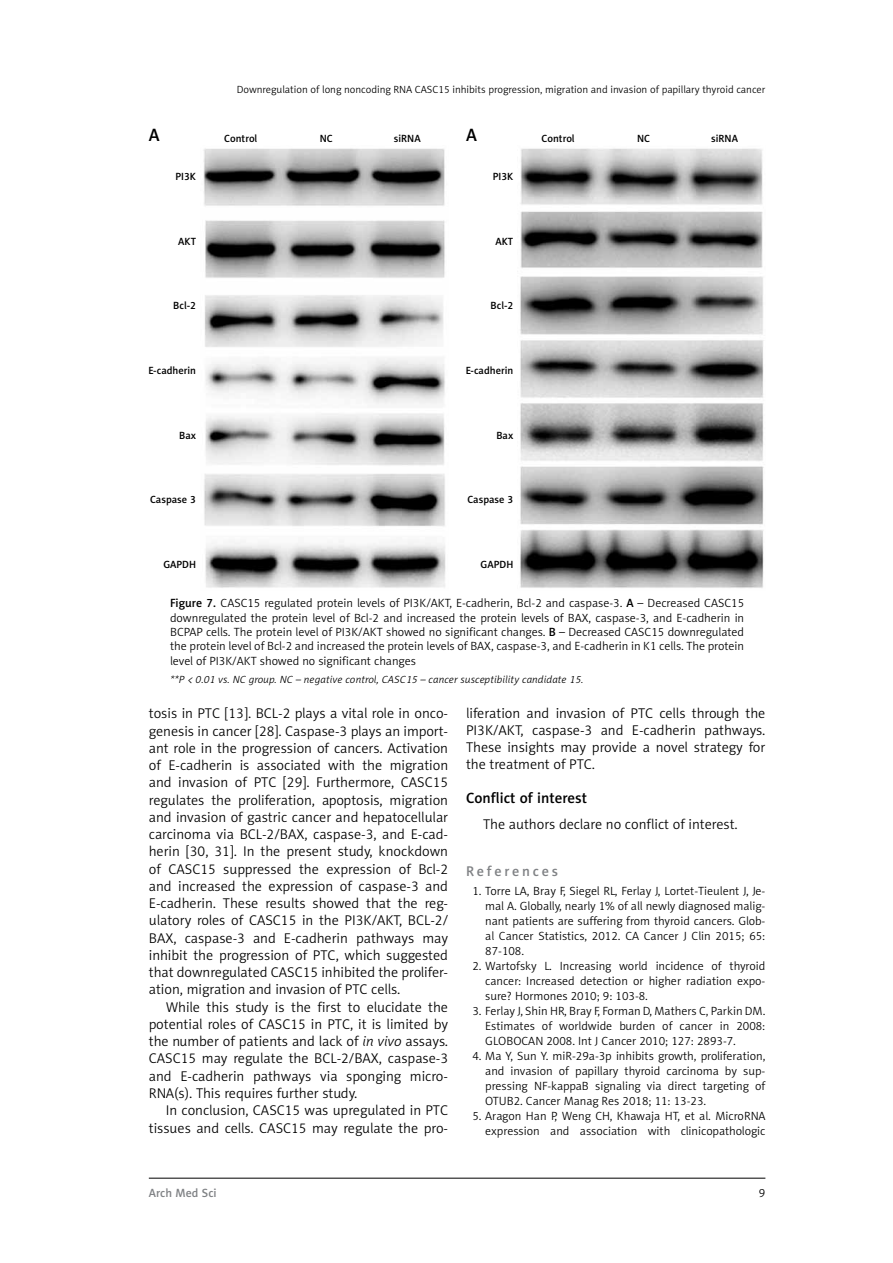
<style>
.page{position:relative;width:893px;height:1263px;background:#fff}
.page>*{position:absolute;margin:0;border:0;box-sizing:border-box;transform-origin:0 0}
.t1{font:18px "Naomi Sans EFN Medium";color:#000}
.t2{font:15px "Naomi Sans EFN Medium";color:#000}
.t3{font:14.25px/17.2px "Naomi Sans EFN Light";color:#000;text-align:justify}
.t4{font:14.25px "Naomi Sans EFN Medium";letter-spacing:.195em;color:#808285}
.t5{font:12px/15px "Naomi Sans EFN Light";color:#000;text-align:justify}
.t6{font:12px "Naomi Sans EFN Medium";color:#808285}
.t7{font:10.5px "Naomi Sans EFN Medium";color:#000}
.t8{font:10.5px "Naomi Sans EFN Light";color:#000}
.t9{font:italic 10.5px "Naomi Sans EFN Light";letter-spacing:.015em;color:#000}
.s1{font-family:"Naomi Sans EFN Medium"}
.s2{font-style:italic}
</style>
<div class="page">
<hr style="left:149px;top:1178px;width:616px;height:1px;background:#000">
<img style="left:203px;top:148px;width:243px;height:440px">
<img style="left:520px;top:148px;width:244px;height:440px">
<p class="t8" style="left:237px;top:83px;width:530px">Downregulation of long noncoding RNA CASC15 inhibits progression, migration and invasion of papillary thyroid cancer</p>
<p class="t1" style="left:149px;top:124px;width:12px">A</p>
<p class="t7" style="left:224px;top:132px;width:35px">Control</p>
<p class="t7" style="left:320px;top:132px;width:14px">NC</p>
<p class="t7" style="left:394px;top:132px;width:28px">siRNA</p>
<p class="t1" style="left:466px;top:124px;width:12px">A</p>
<p class="t7" style="left:542px;top:132px;width:35px">Control</p>
<p class="t7" style="left:637px;top:132px;width:14px">NC</p>
<p class="t7" style="left:711px;top:132px;width:28px">siRNA</p>
<p class="t7" style="left:176px;top:170px;width:22px">PI3K</p>
<p class="t7" style="left:493px;top:170px;width:22px">PI3K</p>
<p class="t7" style="left:178px;top:235px;width:19px">AKT</p>
<p class="t7" style="left:496px;top:235px;width:19px">AKT</p>
<p class="t7" style="left:173px;top:300px;width:24px">Bcl-2</p>
<p class="t7" style="left:491px;top:300px;width:24px">Bcl-2</p>
<p class="t7" style="left:149px;top:364px;width:49px">E-cadherin</p>
<p class="t7" style="left:466px;top:364px;width:49px">E-cadherin</p>
<p class="t7" style="left:179px;top:429px;width:18px">Bax</p>
<p class="t7" style="left:497px;top:429px;width:18px">Bax</p>
<p class="t7" style="left:150px;top:493px;width:47px">Caspase 3</p>
<p class="t7" style="left:467px;top:493px;width:47px">Caspase 3</p>
<p class="t7" style="left:163px;top:558px;width:34px">GAPDH</p>
<p class="t7" style="left:481px;top:558px;width:34px">GAPDH</p>
<p class="t5" style="left:170px;top:596px;width:576px;line-height:14.4px"><span class="s1">Figure 7.</span> CASC15 regulated protein levels of PI3K/AKT, E-cadherin, Bcl-2 and caspase-3. <span class="s1">A</span> – Decreased CASC15 downregulated the protein level of Bcl-2 and increased the protein levels of BAX, caspase-3, and E-cadherin in BCPAP cells. The protein level of PI3K/AKT showed no significant changes. <span class="s1">B</span> – Decreased CASC15 downregulated the protein level of Bcl-2 and increased the protein levels of BAX, caspase-3, and E-cadherin in K1 cells. The protein level of PI3K/AKT showed no significant changes</p>
<p class="t9" style="left:170px;top:673px;width:415px">**P &lt; 0.01 vs. NC group. NC – negative control, CASC15 – cancer susceptibility candidate 15.</p>
<p class="t3" style="left:149px;top:705px;width:301px">tosis in PTC [13]. BCL-2 plays a vital role in onco&shy;genesis in cancer [28]. Caspase-3 plays an import&shy;ant role in the progression of cancers. Activation of E-cadherin is associated with the migration and invasion of PTC [29]. Furthermore, CASC15 regulates the proliferation, apoptosis, migration and invasion of gastric cancer and hepatocellular carcinoma via BCL-2/BAX, caspase-3, and E-cad&shy;herin [30, 31]. In the present study, knockdown of CASC15 suppressed the expression of Bcl-2 and increased the expression of caspase-3 and E-cadherin. These results showed that the reg&shy;ulatory roles of CASC15 in the PI3K/AKT, BCL-2/ BAX, caspase-3 and E-cadherin pathways may inhibit the progression of PTC, which suggested that downregulated CASC15 inhibited the prolifer&shy;ation, migration and invasion of PTC cells.</p>
<p class="t3" style="left:149px;top:998px;width:301px;text-indent:17px">While this study is the first to elucidate the potential roles of CASC15 in PTC, it is limited by the number of patients and lack of <span class="s2">in vivo</span> assays.<br>CASC15 may regulate the BCL-2/BAX, caspase-3 and E-cadherin pathways via sponging micro-RNA(s). This requires further study.</p>
<p class="t3" style="left:149px;top:1102px;width:301px;text-align:right">In conclusion, CASC15 was upregulated in PTC tissues and cells. CASC15 may regulate the pro-</p>
<p class="t3" style="left:466px;top:704px;width:301px">liferation and invasion of PTC cells through the PI3K/AKT, caspase-3 and E-cadherin pathways.<br>These insights may provide a novel strategy for the treatment of PTC.</p>
<p class="t2" style="left:466px;top:789px;width:123px">Conflict of interest</p>
<p class="t3" style="left:483px;top:815px;width:256px">The authors declare no conflict of interest.</p>
<p class="t4" style="left:466px;top:862px;width:94px">References</p>
<p class="t5" style="left:485px;top:883px;width:282px;text-indent:-13px">1. Torre LA, Bray F, Siegel RL, Ferlay J, Lortet-Tieulent J, Je&shy;mal A. Globally, nearly 1% of all newly diagnosed malig&shy;nant patients are suffering from thyroid cancers. Glob&shy;al Cancer Statistics, 2012. CA Cancer J Clin 2015; 65:<br>87-108.</p>
<p class="t5" style="left:485px;top:958px;width:282px;text-indent:-13px">2. Wartofsky L. Increasing world incidence of thyroid cancer: Increased detection or higher radiation expo&shy;sure? Hormones 2010; 9: 103-8.</p>
<p class="t5" style="left:485px;top:1003px;width:282px;text-indent:-13px">3. Ferlay J, Shin HR, Bray F, Forman D, Mathers C, Parkin DM.<br>Estimates of worldwide burden of cancer in 2008:<br>GLOBOCAN 2008. Int J Cancer 2010; 127: 2893-7.</p>
<p class="t5" style="left:485px;top:1048px;width:282px;text-indent:-13px">4. Ma Y, Sun Y. miR-29a-3p inhibits growth, proliferation, and invasion of papillary thyroid carcinoma by sup&shy;pressing NF-kappaB signaling via direct targeting of OTUB2. Cancer Manag Res 2018; 11: 13-23.</p>
<p class="t5" style="left:472px;top:1108px;width:294px;text-align:right">5. Aragon Han P, Weng CH, Khawaja HT, et al. MicroRNA expression and association with clinicopathologic</p>
<p class="t6" style="left:149px;top:1186px;width:69px">Arch Med Sci</p>
<p class="t5" style="left:759px;top:1186px;width:8px">9</p>
</div>
